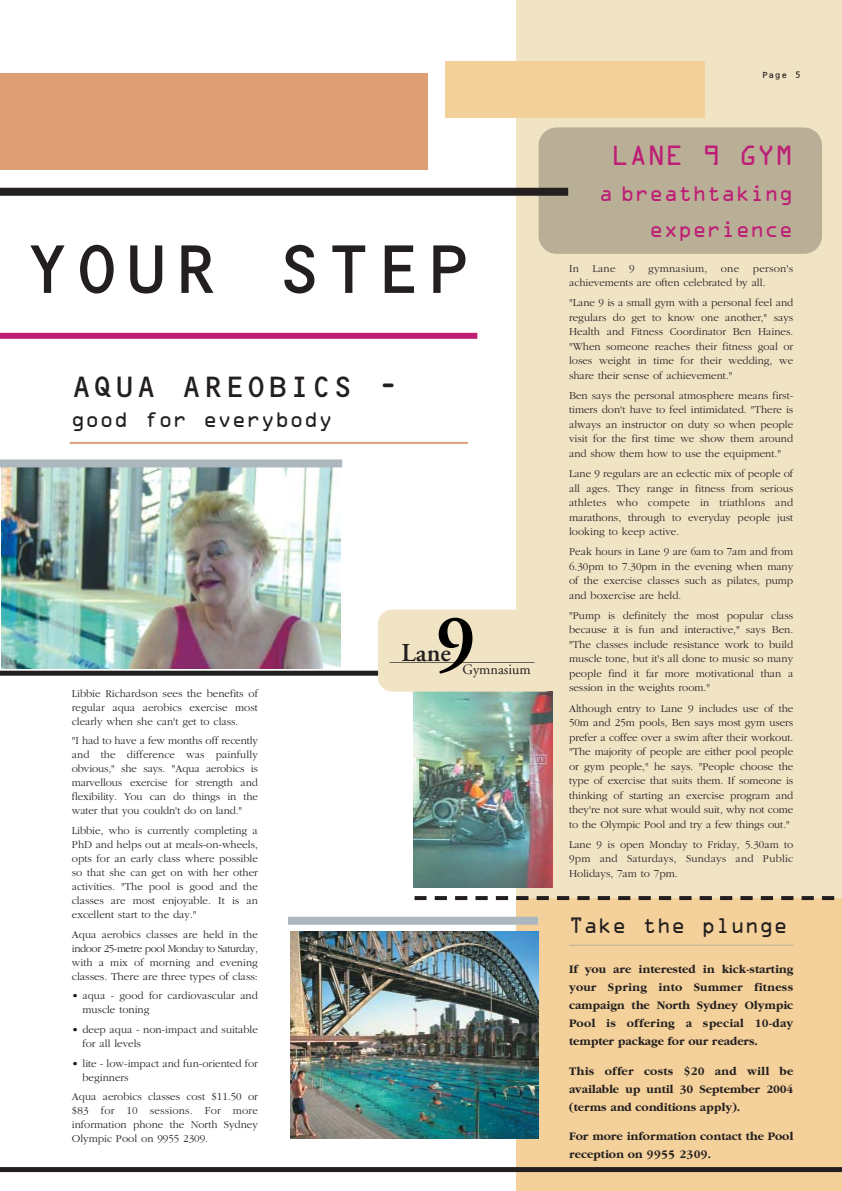
<style>
.page{position:relative;width:842px;height:1191px;background:#fff}
.page>*{position:absolute;margin:0;border:0;box-sizing:border-box;transform-origin:0 0}
.t1{font:70px "OCRB";letter-spacing:-.015em;color:#231f1f}
.t2{font:30px "OCRB";color:#231f1f}
.t3{font:600 25.7px "Adobe Garamond";color:#231f1f}
.t4{font:25px "OCRA";color:#be1e75}
.t5{font:20px "OCRA";color:#231f1f}
.t6{font:20px/36px "OCRA";color:#be1e75;text-align:right}
.t7{font:14.3px "Adobe Garamond";color:#231f1f}
.t8{font:700 12px/18px "Garamond";color:#231f1f;text-align:justify}
.t9{font:300 11px/14.5px "Garamond";color:#231f1f;text-align:justify}
.t10{font:9px "OCRB";color:#231f1f}
.s1{font-family:"OCRA"}
</style>
<div class="page">
<div style="left:516px;top:894px;width:326px;height:297px;background:#f4d19b"></div>
<div style="left:0;top:74px;width:428px;height:96px;background:#df9f76"></div>
<div style="left:516px;top:0;width:326px;height:898px;background:#f1e4c5"></div>
<div style="left:539px;top:127px;width:283px;height:127px;background:#b9af97;border-radius:18px"></div>
<hr style="left:569px;top:945px;width:224px;height:1px;background:#b9af97">
<hr style="left:70px;top:442px;width:398px;height:2px;background:#df9f76">
<div style="left:445px;top:61px;width:260px;height:56px;background:#f4d19b"></div>
<div style="left:0;top:188px;width:568px;height:8px;background:#231f1f"></div>
<div style="left:0;top:333px;width:477px;height:6px;background:#be1e75"></div>
<div style="left:0;top:671px;width:467px;height:5px;background:#231f1f"></div>
<div style="left:288px;top:917px;width:250px;height:8px;background:#adb8be"></div>
<div style="left:0;top:1167px;width:842px;height:5px;background:#231f1f"></div>
<img style="left:290px;top:931px;width:249px;height:208px">
<img style="left:414px;top:692px;width:139px;height:195px">
<img style="left:1px;top:467px;width:340px;height:202px">
<svg style="left:415px;top:896px;width:12px;height:4px"></svg>
<svg style="left:434px;top:896px;width:401px;height:4px"></svg>
<div style="left:378px;top:610px;width:180px;height:82px;background:#f1e4c5;border-radius:14px"></div>
<svg style="left:390px;top:618px;width:145px;height:56px"></svg>
<div style="left:0;top:459px;width:342px;height:8px;background:#adb8be"></div>
<p class="t1" style="left:22px;top:243px;width:452px">YOUR STEP</p>
<p class="t2" style="left:71px;top:376px;width:330px">AQUA AREOBICS <span class="s1">-</span></p>
<p class="t5" style="left:71px;top:414px;width:264px">good for everybody</p>
<p class="t9" style="left:72px;top:687px;width:188px;line-height:14px">Libbie Richardson sees the benefits of regular aqua aerobics exercise most clearly when she can't get to class.</p>
<p class="t9" style="left:72px;top:735px;width:188px;line-height:14px">"I had to have a few months off recently and the difference was painfully obvious," she says. "Aqua aerobics is marvellous exercise for strength and flexibility. You can do things in the water that you couldn't do on land."</p>
<p class="t9" style="left:72px;top:824px;width:188px;line-height:14px">Libbie, who is currently completing a PhD and helps out at meals-on-wheels, opts for an early class where possible so that she can get on with her other activities. "The pool is good and the classes are most enjoyable. It is an excellent start to the day."</p>
<p class="t9" style="left:72px;top:928px;width:188px;line-height:14px">Aqua aerobics classes are held in the indoor 25-metre pool Monday to Saturday, with a mix of morning and evening classes. There are three types of class:</p>
<p class="t9" style="left:82px;top:990px;width:177px;line-height:14px;text-indent:-11px">• aqua - good for cardiovascular and muscle toning</p>
<p class="t9" style="left:82px;top:1023px;width:177px;line-height:14px;text-indent:-11px">• deep aqua - non-impact and suitable for all levels</p>
<p class="t9" style="left:82px;top:1057px;width:177px;line-height:14px;text-indent:-11px">• lite - low-impact and fun-oriented for beginners</p>
<p class="t9" style="left:72px;top:1091px;width:188px;line-height:14px">Aqua aerobics classes cost $11.50 or $83 for 10 sessions. For more information phone the North Sydney Olympic Pool on 9955 2309.</p>
<p class="t3" style="left:402px;top:643px;width:51px">Lane</p>
<p class="t7" style="left:463px;top:663px;width:70px">Gymnasium</p>
<p class="t10" style="left:762px;top:72px;width:41px">Page 5</p>
<p class="t4" style="left:612px;top:148px;width:183px">LANE 9 GYM</p>
<p class="t6" style="left:599px;top:178px;width:196px">a breathtaking experience</p>
<p class="t9" style="left:569px;top:262px;width:226px">In Lane 9 gymnasium, one person's achievements are often celebrated by all.</p>
<p class="t9" style="left:569px;top:296px;width:226px">"Lane 9 is a small gym with a personal feel and regulars do get to know one another," says Health and Fitness Coordinator Ben Haines. "When someone reaches their fitness goal or loses weight in time for their wedding, we share their sense of achievement."</p>
<p class="t9" style="left:569px;top:389px;width:226px">Ben says the personal atmosphere means first&shy;timers don't have to feel intimidated. "There is always an instructor on duty so when people visit for the first time we show them around and show them how to use the equipment."</p>
<p class="t9" style="left:569px;top:467px;width:226px">Lane 9 regulars are an eclectic mix of people of all ages. They range in fitness from serious athletes who compete in triathlons and marathons, through to everyday people just looking to keep active.</p>
<p class="t9" style="left:569px;top:545px;width:226px">Peak hours in Lane 9 are 6am to 7am and from 6.30pm to 7.30pm in the evening when many of the exercise classes such as pilates, pump and boxercise are held.</p>
<p class="t9" style="left:569px;top:609px;width:226px">"Pump is definitely the most popular class because it is fun and interactive," says Ben. "The classes include resistance work to build muscle tone, but it's all done to music so many people find it far more motivational than a session in the weights room."</p>
<p class="t9" style="left:569px;top:702px;width:226px">Although entry to Lane 9 includes use of the 50m and 25m pools, Ben says most gym users prefer a coffee over a swim after their workout. "The majority of people are either pool people or gym people," he says. "People choose the type of exercise that suits them. If someone is thinking of starting an exercise program and they're not sure what would suit, why not come to the Olympic Pool and try a few things out."</p>
<p class="t9" style="left:569px;top:838px;width:226px">Lane 9 is open Monday to Friday, 5.30am to 9pm and Saturdays, Sundays and Public Holidays, 7am to 7pm.</p>
<p class="t5" style="left:569px;top:919px;width:220px">Take the plunge</p>
<p class="t8" style="left:569px;top:961px;width:226px">If you are interested in kick-starting your Spring into Summer fitness campaign the North Sydney Olympic Pool is offering a special 10-day tempter package for our readers.</p>
<p class="t8" style="left:569px;top:1063px;width:226px">This offer costs $20 and will be available up until 30 September 2004 (terms and conditions apply).</p>
<p class="t8" style="left:569px;top:1128px;width:226px">For more information contact the Pool reception on 9955 2309.</p>
</div>
